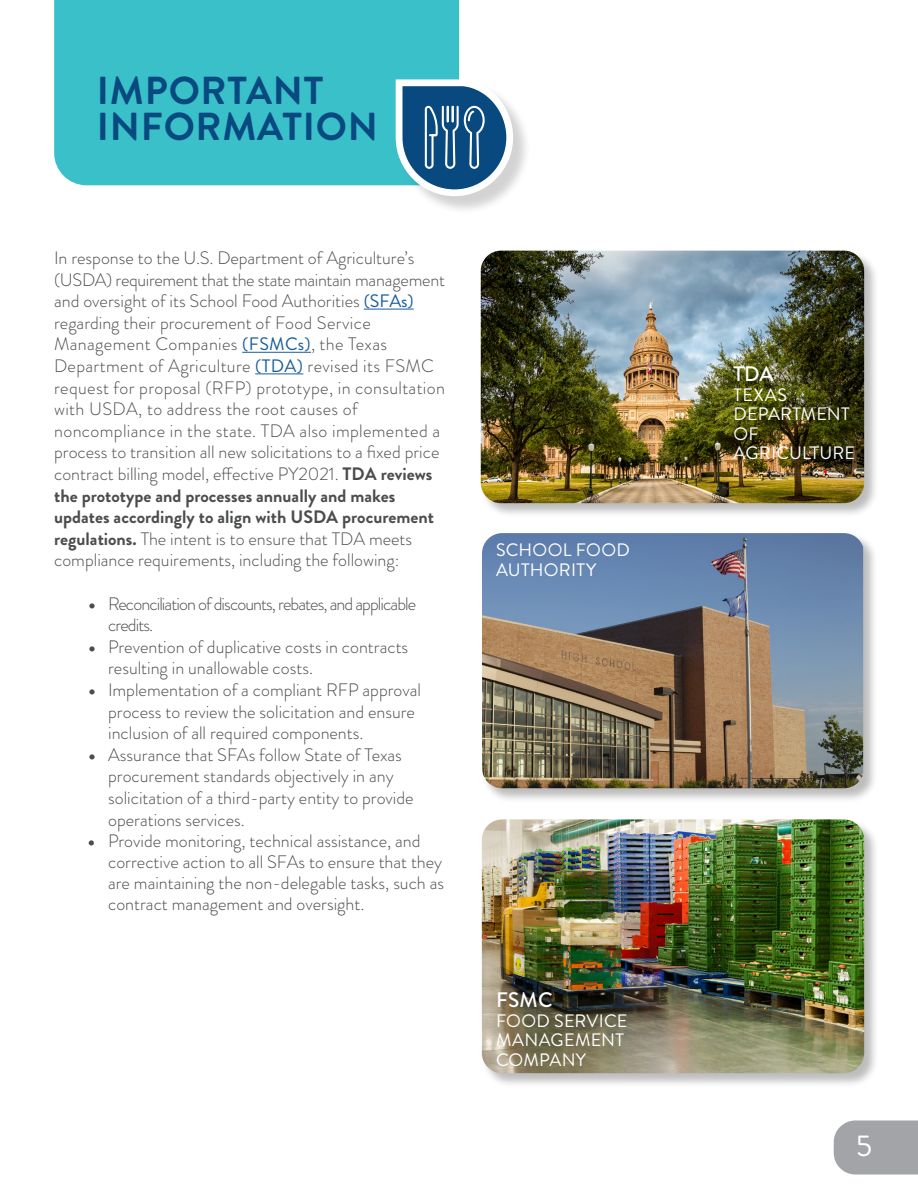
<style>
.page{position:relative;width:918px;height:1188px;background:#fff}
.page>*{position:absolute;margin:0;border:0;box-sizing:border-box;transform-origin:0 0}
.Tech_Type{font:700 39px "Brandon Grotesque";letter-spacing:.02em;color:#08497f}
.t1{font:30px "Brandon Grotesque";color:#fff}
.Tech_Type-2{font:500 21px "Brandon Grotesque";letter-spacing:.01em;color:#fff}
.Tech_Type-3{font:300 18px/21.6px "Brandon Grotesque";color:#4b4c4d}
.Tech_Type-4{font:18px/19.5px "Brandon Grotesque";letter-spacing:.015em;color:#fff}
.Tech_Type-5{font:300 18px/21.6px "Brandon Grotesque";letter-spacing:-.05em;color:#4b4c4d}
.s1{font-weight:400;color:#175d9e}
.s2{font-weight:700}
.s3{font-weight:900}
</style>
<div class="page">
<div style="left:834px;top:1120px;width:84px;height:54px;background:#a3a4a8"></div>
<div style="left:54px;top:0;width:405px;height:185px;background:#3ac0c9"></div>
<div style="left:481px;top:533px;width:397px;height:270px;background:#231f20;opacity:.3"></div>
<img style="left:482px;top:533px;width:381px;height:255px">
<div style="left:481px;top:819px;width:398px;height:269px;background:#231f20;opacity:.3"></div>
<img style="left:482px;top:819px;width:382px;height:254px">
<div style="left:480px;top:250px;width:399px;height:268px;background:#231f20;opacity:.3"></div>
<img style="left:481px;top:251px;width:383px;height:252px">
<div style="left:398px;top:81px;width:134px;height:134px;background:#231f20;opacity:.2"></div>
<svg style="left:374px;top:71px;width:143px;height:144px"></svg>
<hr style="left:364px;top:309px;width:50px;height:1px;background:#175d9e">
<hr style="left:242px;top:352px;width:69px;height:1px;background:#175d9e">
<hr style="left:255px;top:373px;width:48px;height:1px;background:#175d9e">
<p class="Tech_Type" style="left:97px;top:63px;width:228px">IMPORTANT</p>
<p class="Tech_Type" style="left:97px;top:99px;width:282px">INFORMATION</p>
<p class="Tech_Type-3" style="left:54px;top:247px;width:393px">In response to the U.S. Department of Agriculture’s (USDA) requirement that the state maintain management and oversight of its School Food Authorities <span class="s1">(SFAs) </span>regarding their procurement of Food Service Management Companies <span class="s1">(FSMCs)</span>, the Texas Department of Agriculture <span class="s1">(TDA)</span> revised its FSMC request for proposal (RFP) prototype, in consultation with USDA, to address the root causes of noncompliance in the state. TDA also implemented a process to transition all new solicitations to a fixed price contract billing model, effective PY2021. <span class="s2">TDA reviews the prototype and processes annually and makes updates accordingly to align with USDA procurement regulations.</span> The intent is to ensure that TDA meets compliance requirements, including the following:</p>
<p class="Tech_Type-5" style="left:108px;top:593px;width:310px;text-indent:-20px"><span class="s3">•</span> Reconciliation of discounts, rebates, and applicable credits.</p>
<p class="Tech_Type-3" style="left:108px;top:636px;width:302px;text-indent:-20px"><span class="s3">•</span> Prevention of duplicative costs in contracts resulting in unallowable costs.</p>
<p class="Tech_Type-3" style="left:108px;top:679px;width:314px;text-indent:-20px"><span class="s3">•</span> Implementation of a compliant RFP approval process to review the solicitation and ensure inclusion of all required components.</p>
<p class="Tech_Type-3" style="left:108px;top:744px;width:307px;text-indent:-20px"><span class="s3">•</span> Assurance that SFAs follow State of Texas procurement standards objectively in any solicitation of a third-party entity to provide operations services.</p>
<p class="Tech_Type-3" style="left:108px;top:830px;width:337px;line-height:21px;text-indent:-20px"><span class="s3">•</span> Provide monitoring, technical assistance, and corrective action to all SFAs to ensure that they are maintaining the non-delegable tasks, such as contract management and oversight.</p>
<p class="Tech_Type-4" style="left:496px;top:541px;width:135px">SCHOOL FOOD</p>
<p class="Tech_Type-4" style="left:496px;top:560px;width:102px">AUTHORITY</p>
<p class="Tech_Type-2" style="left:496px;top:986px;width:58px">FSMC</p>
<p class="Tech_Type-4" style="left:496px;top:1011px;width:133px">FOOD SERVICE<br>MANAGEMENT<br>COMPANY</p>
<p class="Tech_Type-2" style="left:734px;top:360px;width:41px">TDA</p>
<p class="Tech_Type-4" style="left:734px;top:385px;width:55px">TEXAS</p>
<p class="Tech_Type-4" style="left:734px;top:405px;width:118px">DEPARTMENT</p>
<p class="Tech_Type-4" style="left:734px;top:424px;width:27px">OF</p>
<p class="Tech_Type-4" style="left:734px;top:444px;width:123px">AGRICULTURE</p>
<h2 class="t1" style="left:856px;top:1125px;width:17px">5</h2>
</div>
